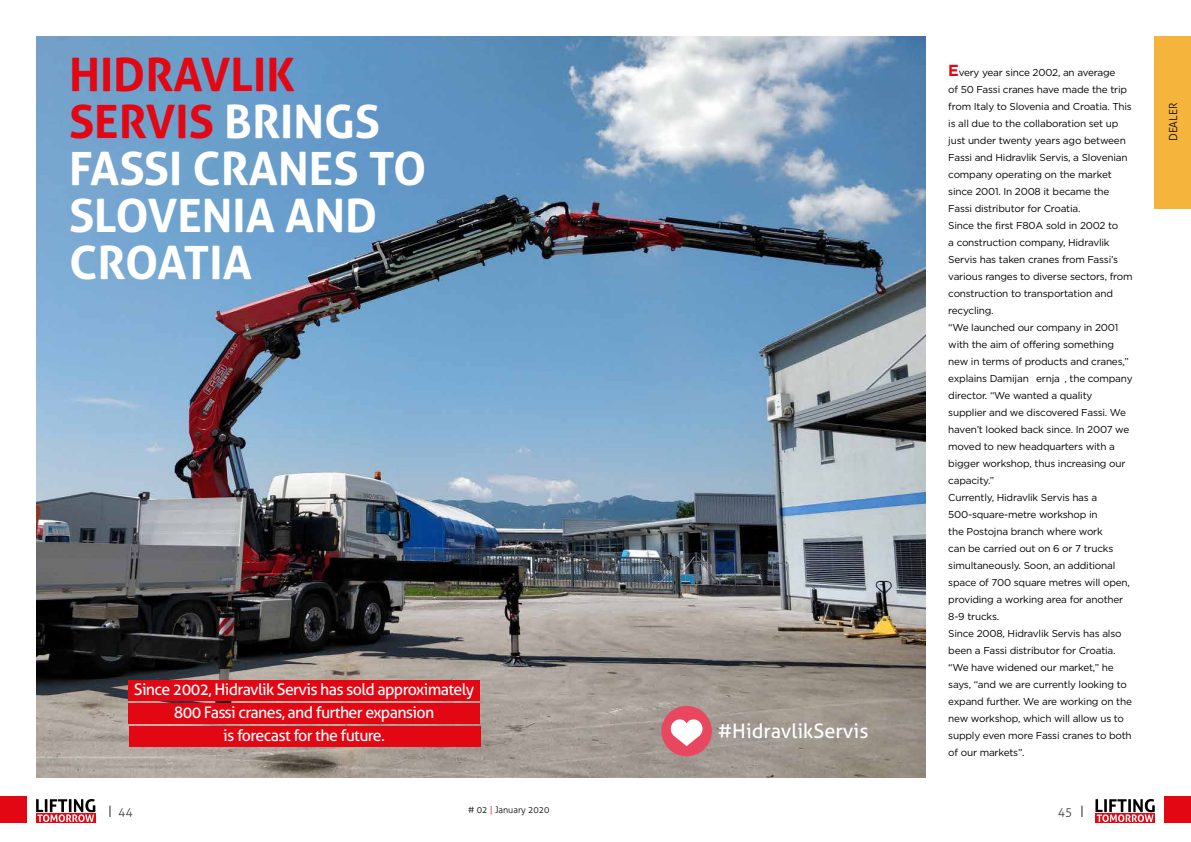
<style>
.page{position:relative;width:1191px;height:842px;background:#fff}
.page>*{position:absolute;margin:0;border:0;box-sizing:border-box;transform-origin:0 0}
.t1{font:700 46px/47px "Aller";color:#fff}
.t2{font:20px "Aller";color:#fff}
.t3{font:16px/23px "Aller";letter-spacing:-.04em;color:#fff;text-align:center}
.t4{font:300 12px "Aller";color:#3c3c3b}
.t5{font:300 11px "Aller";color:#000}
.t6{font:10px/17px "Gotham";letter-spacing:-.02em;color:#000}
.t7{font:300 9px "Aller";color:#000}
.s1{color:#e30613}
.s2{font-weight:700;font-size:16px;color:#e30613}
.s3{color:#000}
</style>
<div class="page">
<div style="left:36px;top:813px;width:60px;height:10px;background:#e30613"></div>
<svg style="left:36px;top:799px;width:59px;height:23px"></svg>
<div style="left:1095px;top:813px;width:60px;height:10px;background:#e30613"></div>
<svg style="left:1095px;top:799px;width:59px;height:23px"></svg>
<div style="left:1155px;top:36px;width:36px;height:172px;background:#f5b53d"></div>
<div style="left:1164px;top:797px;width:27px;height:26px;background:#e30613"></div>
<div style="left:0;top:797px;width:26px;height:26px;background:#e30613"></div>
<img style="left:36px;top:36px;width:889px;height:741px">
<div style="left:129px;top:680px;width:351px;height:20px;background:#e30613"></div>
<div style="left:129px;top:726px;width:352px;height:20px;background:#e30613"></div>
<div style="left:129px;top:703px;width:351px;height:20px;background:#e30613"></div>
<div style="left:661px;top:706px;width:51px;height:50px;background:#e9465f;border-radius:50%"></div>
<svg style="left:670px;top:719px;width:33px;height:27px"></svg>
<h1 class="t1" style="left:69px;top:50px;width:359px"><span class="s1">HIDRAVLIK<br>SERVIS</span> BRINGS<br>FASSI CRANES TO<br>SLOVENIA AND<br>CROATIA</h1>
<h3 class="t3" style="left:134px;top:678px;width:342px">Since 2002, Hidravlik Servis has sold approximately<br>800 Fassi cranes, and further expansion<br>is forecast for the future.</h3>
<h2 class="t2" style="left:717px;top:719px;width:152px">#HidravlikServis</h2>
<p class="t6" style="left:948px;top:64px;width:186px"><span class="s2">E</span>very year since 2002, an average<br>of 50 Fassi cranes have made the trip from Italy to Slovenia and Croatia. This is all due to the collaboration set up just under twenty years ago between Fassi and Hidravlik Servis, a Slovenian company operating on the market since 2001. In 2008 it became the Fassi distributor for Croatia.<br>Since the first F80A sold in 2002 to<br>a construction company, Hidravlik Servis has taken cranes from Fassi’s various ranges to diverse sectors, from construction to transportation and recycling.<br>“We launched our company in 2001 with the aim of offering something new in terms of products and cranes,” explains Damijan ernja , the company director. “We wanted a quality supplier and we discovered Fassi. We haven’t looked back since. In 2007 we moved to new headquarters with a bigger workshop, thus increasing our capacity.”<br>Currently, Hidravlik Servis has a 500-square-metre workshop in<br>the Postojna branch where work<br>can be carried out on 6 or 7 trucks simultaneously. Soon, an additional space of 700 square metres will open, providing a working area for another 8-9 trucks.<br>Since 2008, Hidravlik Servis has also been a Fassi distributor for Croatia. “We have widened our market,” he says, “and we are currently looking to expand further. We are working on the new workshop, which will allow us to supply even more Fassi cranes to both of our markets”.</p>
<p class="t4" style="left:108px;top:804px;width:26px"><span class="s3">|</span> 44</p>
<p class="t4" style="left:1057px;top:804px;width:28px">45 <span class="s3">|</span></p>
<p class="t7" style="left:468px;top:804px;width:83px"># 02 <span class="s1">|</span> January 2020</p>
<p class="t5" style="left:1166px;top:141px;width:40px;rotate:-90deg">DEALER</p>
</div>
